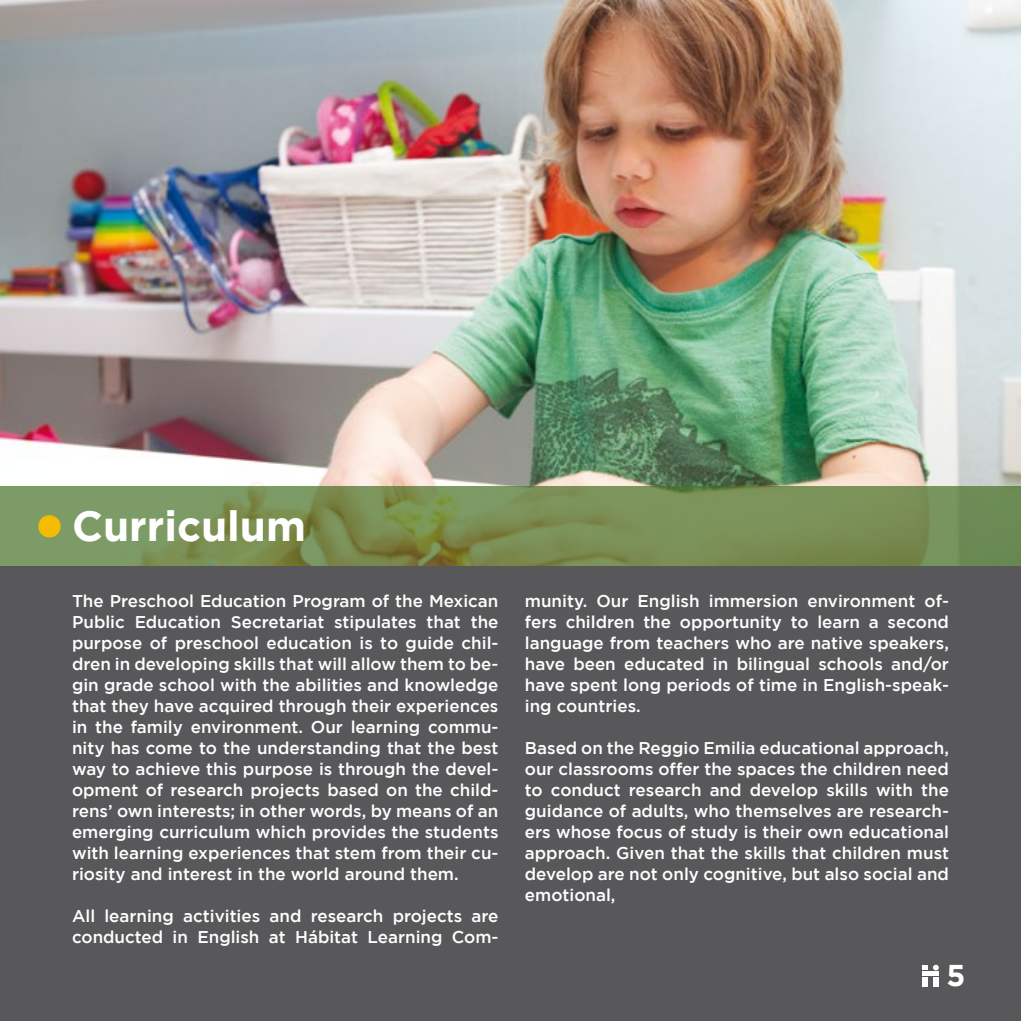
<style>
.page{position:relative;width:1021px;height:1021px;background:#fff}
.page>*{position:absolute;margin:0;border:0;box-sizing:border-box;transform-origin:0 0}
.t1{font:700 42px "Gotham";color:#fff}
.t2{font:700 30px "Gotham";color:#fff}
.t3{font:500 17px/21px "Gotham";color:#fff;text-align:justify}
</style>
<div class="page">
<img style="left:0;top:0;width:1020px;height:569px">
<div style="left:1px;top:566px;width:1019px;height:454px;background:#58585a"></div>
<svg style="left:0;top:486px;width:1020px;height:80px;background:#798f56"></svg>
<div style="left:38px;top:515px;width:23px;height:22px;background:#f4bc00;border-radius:50%"></div>
<div style="left:922px;top:971px;width:16px;height:5px;background:#fff"></div>
<div style="left:933px;top:977px;width:5px;height:10px;background:#fff"></div>
<svg style="left:922px;top:964px;width:16px;height:6px"></svg>
<div style="left:922px;top:977px;width:5px;height:10px;background:#fff"></div>
<h1 class="t1" style="left:72px;top:502px;width:235px">Curriculum</h1>
<p class="t3" style="left:72px;top:590px;width:428px">The Preschool Education Program of the Mexican Public Education Secretariat stipulates that the purpose of preschool education is to guide chil&shy;dren in developing skills that will allow them to be&shy;gin grade school with the abilities and knowledge that they have acquired through their experiences in the family environment. Our learning commu&shy;nity has come to the understanding that the best way to achieve this purpose is through the devel&shy;opment of research projects based on the child&shy;rens’ own interests; in other words, by means of an emerging curriculum which provides the students with learning experiences that stem from their cu&shy;riosity and interest in the world around them.</p>
<p class="t3" style="left:72px;top:905px;width:428px">All learning activities and research projects are conducted in English at Hábitat Learning Com-</p>
<p class="t3" style="left:525px;top:590px;width:425px">munity. Our English immersion environment of&shy;fers children the opportunity to learn a second language from teachers who are native speakers, have been educated in bilingual schools and/or have spent long periods of time in English-speak&shy;ing countries.</p>
<p class="t3" style="left:525px;top:737px;width:425px">Based on the Reggio Emilia educational approach, our classrooms offer the spaces the children need to conduct research and develop skills with the guidance of adults, who themselves are research&shy;ers whose focus of study is their own educational approach. Given that the skills that children must develop are not only cognitive, but also social and emotional,</p>
<h2 class="t2" style="left:946px;top:958px;width:20px">5</h2>
</div>
